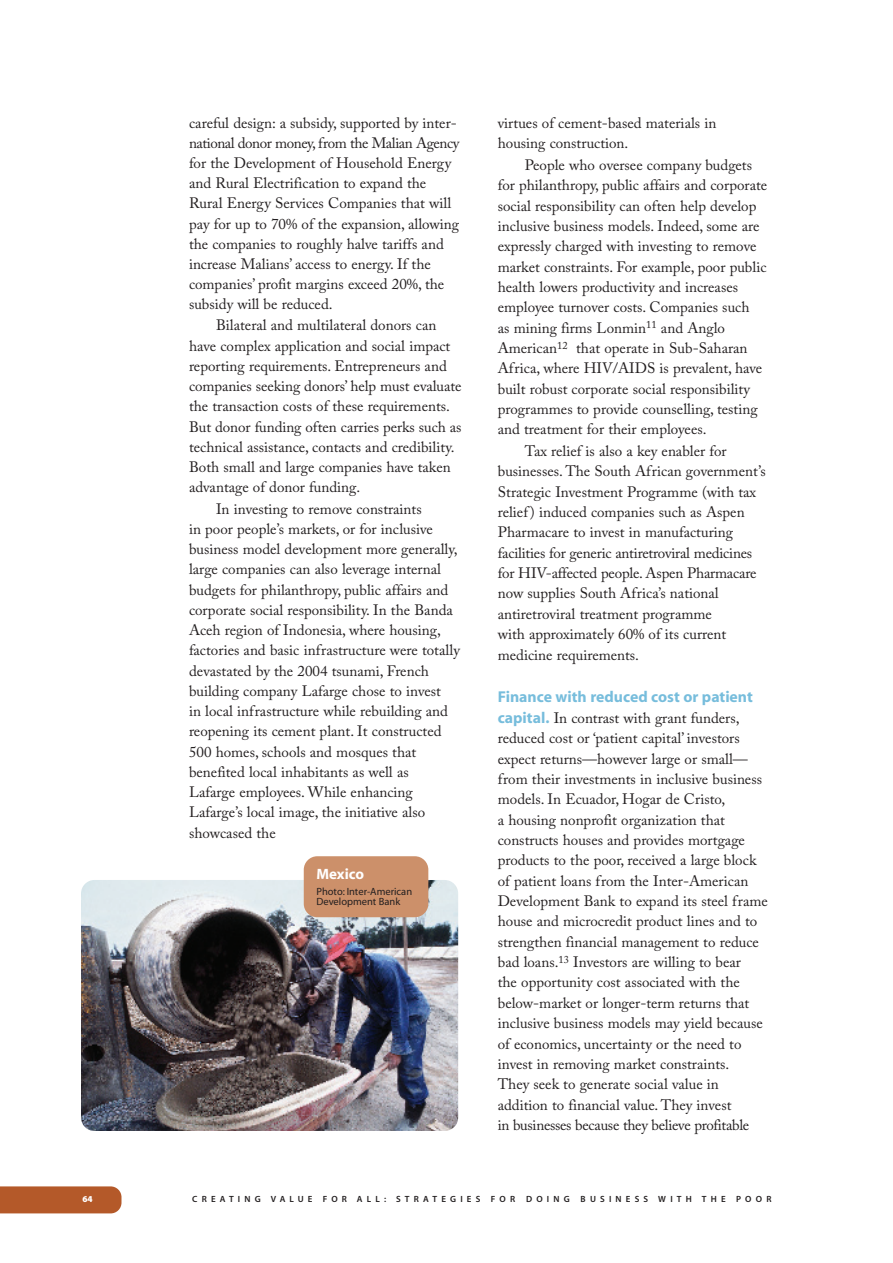
<style>
.page{position:relative;width:893px;height:1263px;background:#fff}
.page>*{position:absolute;margin:0;border:0;box-sizing:border-box;transform-origin:0 0}
.t1{font:700 15.75px "Myriad";color:#77bddc}
.t2{font:15px/20.4px "Adobe Caslon Pro";color:#231f20}
.t3{font:15px "Adobe Caslon Pro";letter-spacing:-.03em;color:#231f20}
.t4{font:700 15px "Myriad";color:#fff}
.t5{font:10.5px/10.5px "Myriad";color:#231f20}
.t6{font:9px "Myriad MM 565 600";letter-spacing:.465em;color:#231f20}
.t7{font:9px "Myriad MM 830 600";color:#fff}
.s1{font-family:"Myriad";font-weight:700;font-size:15.75px;color:#77bddc}
</style>
<div class="page">
<div style="left:0;top:1186px;width:122px;height:27px;background:#b45929"></div>
<img style="left:81px;top:880px;width:377px;height:251px;border-radius:14px">
<div style="left:304px;top:856px;width:124px;height:61px;background:#cc906a;border-radius:14px"></div>
<p class="t2" style="left:189px;top:114px;width:269px">careful design: a subsidy, supported by inter-</p>
<p class="t3" style="left:189px;top:137px;width:272px">national donor money, from the Malian Agency</p>
<p class="t2" style="left:189px;top:155px;width:264px">for the Development of Household Energy</p>
<p class="t2" style="left:189px;top:175px;width:239px">and Rural Electrification to expand the</p>
<p class="t2" style="left:189px;top:195px;width:264px">Rural Energy Services Companies that will</p>
<p class="t2" style="left:189px;top:215px;width:272px">pay for up to 70% of the expansion, allowing</p>
<p class="t2" style="left:189px;top:235px;width:256px">the companies to roughly halve tariffs and</p>
<p class="t2" style="left:189px;top:255px;width:243px">increase Malians’ access to energy. If the</p>
<p class="t2" style="left:189px;top:275px;width:257px">companies’ profit margins exceed 20%, the</p>
<p class="t2" style="left:189px;top:295px;width:145px">subsidy will be reduced.</p>
<p class="t2" style="left:216px;top:317px;width:222px">Bilateral and multilateral donors can</p>
<p class="t2" style="left:189px;top:337px;width:263px">have complex application and social impact</p>
<p class="t2" style="left:189px;top:357px;width:259px">reporting requirements. Entrepreneurs and</p>
<p class="t2" style="left:189px;top:377px;width:274px">companies seeking donors’ help must evaluate</p>
<p class="t2" style="left:189px;top:398px;width:263px">the transaction costs of these requirements.</p>
<p class="t2" style="left:189px;top:418px;width:274px">But donor funding often carries perks such as</p>
<p class="t2" style="left:189px;top:438px;width:267px">technical assistance, contacts and credibility.</p>
<p class="t2" style="left:189px;top:458px;width:263px">Both small and large companies have taken</p>
<p class="t2" style="left:189px;top:479px;width:173px">advantage of donor funding.</p>
<p class="t2" style="left:216px;top:500px;width:207px">In investing to remove constraints</p>
<p class="t2" style="left:189px;top:520px;width:245px">in poor people’s markets, or for inclusive</p>
<p class="t2" style="left:189px;top:540px;width:270px">business model development more generally,</p>
<p class="t2" style="left:189px;top:561px;width:253px">large companies can also leverage internal</p>
<p class="t2" style="left:189px;top:581px;width:261px">budgets for philanthropy, public affairs and</p>
<p class="t2" style="left:189px;top:601px;width:265px">corporate social responsibility. In the Banda</p>
<p class="t2" style="left:189px;top:621px;width:253px">Aceh region of Indonesia, where housing,</p>
<p class="t2" style="left:189px;top:642px;width:272px">factories and basic infrastructure were totally</p>
<p class="t2" style="left:189px;top:662px;width:241px">devastated by the 2004 tsunami, French</p>
<p class="t2" style="left:189px;top:682px;width:254px">building company Lafarge chose to invest</p>
<p class="t2" style="left:189px;top:702px;width:261px">in local infrastructure while rebuilding and</p>
<p class="t2" style="left:189px;top:723px;width:254px">reopening its cement plant. It constructed</p>
<p class="t2" style="left:189px;top:743px;width:229px">500 homes, schools and mosques that</p>
<p class="t2" style="left:189px;top:763px;width:221px">benefited local inhabitants as well as</p>
<p class="t2" style="left:189px;top:783px;width:225px">Lafarge employees. While enhancing</p>
<p class="t2" style="left:189px;top:804px;width:238px">Lafarge’s local image, the initiative also</p>
<p class="t2" style="left:189px;top:824px;width:88px">showcased the</p>
<p class="t4" style="left:316px;top:868px;width:49px">Mexico</p>
<p class="t5" style="left:316px;top:887px;width:97px">Photo: Inter-American<br>Development Bank</p>
<p class="t2" style="left:498px;top:114px;width:220px">virtues of cement-based materials in housing construction.</p>
<p class="t2" style="left:525px;top:156px;width:229px">People who oversee company budgets</p>
<p class="t2" style="left:498px;top:177px;width:271px">for philanthropy, public affairs and corporate</p>
<p class="t2" style="left:498px;top:197px;width:260px">social responsibility can often help develop</p>
<p class="t2" style="left:498px;top:217px;width:263px">inclusive business models. Indeed, some are</p>
<p class="t2" style="left:498px;top:238px;width:260px">expressly charged with investing to remove</p>
<p class="t2" style="left:498px;top:258px;width:270px">market constraints. For example, poor public</p>
<p class="t2" style="left:498px;top:278px;width:242px">health lowers productivity and increases</p>
<p class="t2" style="left:498px;top:299px;width:253px">employee turnover costs. Companies such</p>
<p class="t2" style="left:498px;top:319px;width:229px">as mining firms Lonmin<sup>11</sup> and Anglo</p>
<p class="t2" style="left:498px;top:339px;width:251px">American<sup>12</sup> that operate in Sub-Saharan</p>
<p class="t2" style="left:498px;top:360px;width:266px">Africa, where HIV/AIDS is prevalent, have</p>
<p class="t2" style="left:498px;top:380px;width:254px">built robust corporate social responsibility</p>
<p class="t2" style="left:498px;top:400px;width:261px">programmes to provide counselling, testing</p>
<p class="t2" style="left:498px;top:421px;width:210px">and treatment for their employees.</p>
<p class="t2" style="left:525px;top:442px;width:203px">Tax relief is also a key enabler for</p>
<p class="t2" style="left:498px;top:463px;width:270px">businesses. The South African government’s</p>
<p class="t2" style="left:498px;top:483px;width:260px">Strategic Investment Programme (with tax</p>
<p class="t2" style="left:498px;top:503px;width:248px">relief ) induced companies such as Aspen</p>
<p class="t2" style="left:498px;top:524px;width:237px">Pharmacare to invest in manufacturing</p>
<p class="t2" style="left:498px;top:544px;width:256px">facilities for generic antiretroviral medicines</p>
<p class="t2" style="left:498px;top:564px;width:260px">for HIV-affected people. Aspen Pharmacare</p>
<p class="t2" style="left:498px;top:585px;width:222px">now supplies South Africa’s national</p>
<p class="t2" style="left:498px;top:605px;width:216px">antiretroviral treatment programme</p>
<p class="t2" style="left:498px;top:626px;width:230px">with approximately 60% of its current</p>
<p class="t2" style="left:498px;top:646px;width:143px">medicine requirements.</p>
<p class="t1" style="left:498px;top:691px;width:257px">Finance with reduced cost or patient</p>
<p class="t2" style="left:498px;top:709px;width:272px"><span class="s1">capital.</span> In contrast with grant funders, reduced cost or ‘patient capital’ investors expect returns—however large or small— from their investments in inclusive business models. In Ecuador, Hogar de Cristo,<br>a housing nonprofit organization that constructs houses and provides mortgage products to the poor, received a large block of patient loans from the Inter-American Development Bank to expand its steel frame house and microcredit product lines and to strengthen financial management to reduce bad loans.<sup>13</sup> Investors are willing to bear<br>the opportunity cost associated with the below-market or longer-term returns that inclusive business models may yield because of economics, uncertainty or the need to invest in removing market constraints.<br>They seek to generate social value in addition to financial value. They invest<br>in businesses because they believe profitable</p>
<p class="t7" style="left:82px;top:1196px;width:12px">64</p>
<p class="t6" style="left:192px;top:1196px;width:581px">CREATING VALUE FOR ALL: STRATEGIES FOR DOING BUSINESS WITH THE POOR</p>
</div>
